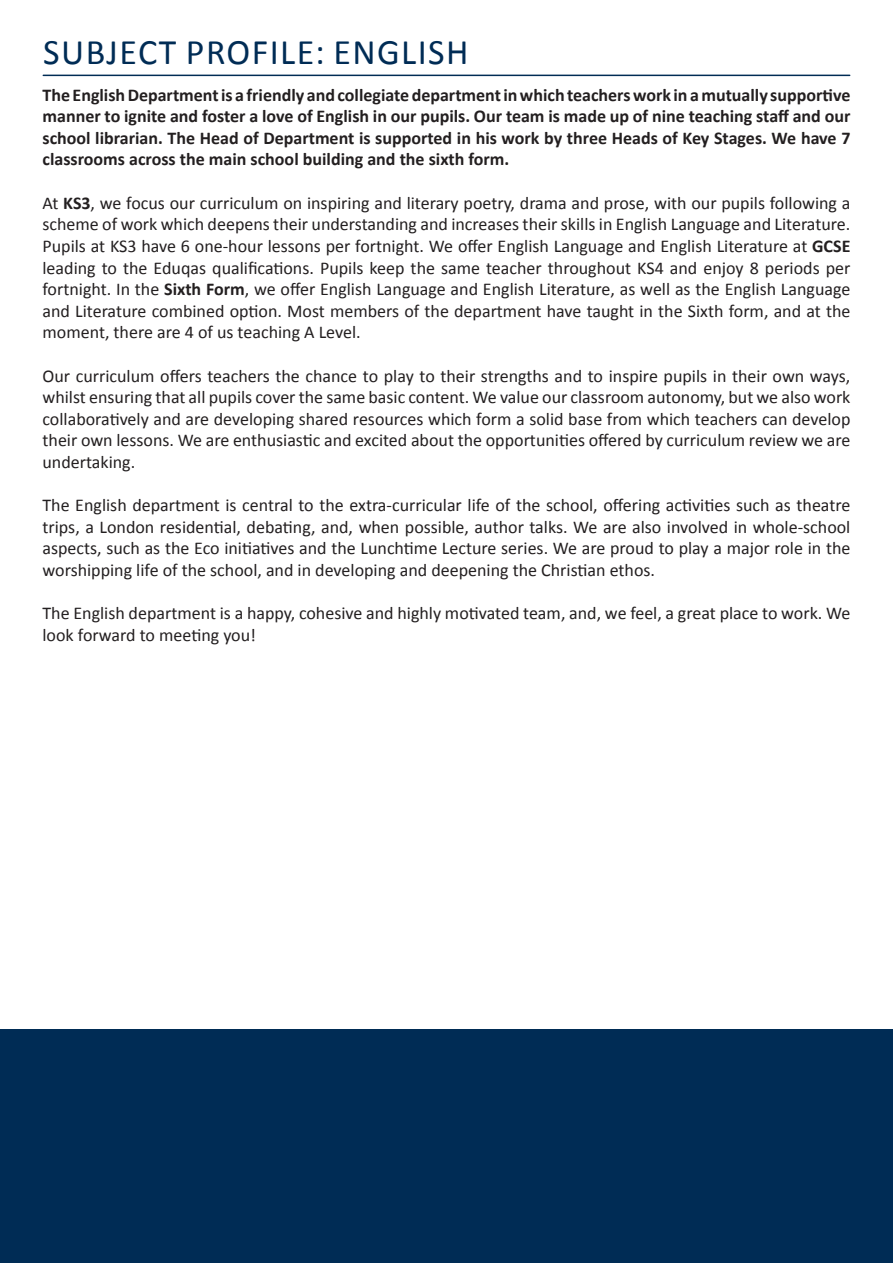
<style>
.page{position:relative;width:893px;height:1263px;background:#fff}
.page>*{position:absolute;margin:0;border:0;box-sizing:border-box;transform-origin:0 0}
.t1{font:36px "Calibri";letter-spacing:.04em;color:#002c55}
.t2{font:18px/21.6px "Calibri";color:#231f20;text-align:justify}
.t3{font:700 18px/21.6px "Calibri";color:#231f20;text-align:justify}
.s1{font-weight:700}
</style>
<div class="page">
<hr style="left:43px;top:75px;width:807px;height:1px;background:#002c55">
<div style="left:0;top:1029px;width:893px;height:234px;background:#002c55"></div>
<h1 class="t1" style="left:43px;top:27px;width:427px">SUBJECT PROFILE: ENGLISH</h1>
<p class="t3" style="left:43px;top:83px;width:809px">The English Department is a friendly and collegiate department in which teachers work in a mutually supportive manner to ignite and foster a love of English in our pupils. Our team is made up of nine teaching staff and our school librarian. The Head of Department is supported in his work by three Heads of Key Stages. We have 7 classrooms across the main school building and the sixth form.</p>
<p class="t2" style="left:43px;top:191px;width:809px">At <span class="s1">KS3</span>, we focus our curriculum on inspiring and literary poetry, drama and prose, with our pupils following a scheme of work which deepens their understanding and increases their skills in English Language and Literature.<br>Pupils at KS3 have 6 one-hour lessons per fortnight. We offer English Language and English Literature at <span class="s1">GCSE </span>leading to the Eduqas qualifications. Pupils keep the same teacher throughout KS4 and enjoy 8 periods per fortnight. In the <span class="s1">Sixth Form</span>, we offer English Language and English Literature, as well as the English Language and Literature combined option. Most members of the department have taught in the Sixth form, and at the moment, there are 4 of us teaching A Level.</p>
<p class="t2" style="left:43px;top:364px;width:809px">Our curriculum offers teachers the chance to play to their strengths and to inspire pupils in their own ways, whilst ensuring that all pupils cover the same basic content. We value our classroom autonomy, but we also work collaboratively and are developing shared resources which form a solid base from which teachers can develop their own lessons. We are enthusiastic and excited about the opportunities offered by curriculum review we are undertaking.</p>
<p class="t2" style="left:43px;top:494px;width:809px">The English department is central to the extra-curricular life of the school, offering activities such as theatre trips, a London residential, debating, and, when possible, author talks. We are also involved in whole-school aspects, such as the Eco initiatives and the Lunchtime Lecture series. We are proud to play a major role in the worshipping life of the school, and in developing and deepening the Christian ethos.</p>
<p class="t2" style="left:43px;top:602px;width:809px">The English department is a happy, cohesive and highly motivated team, and, we feel, a great place to work. We look forward to meeting you!</p>
</div>
